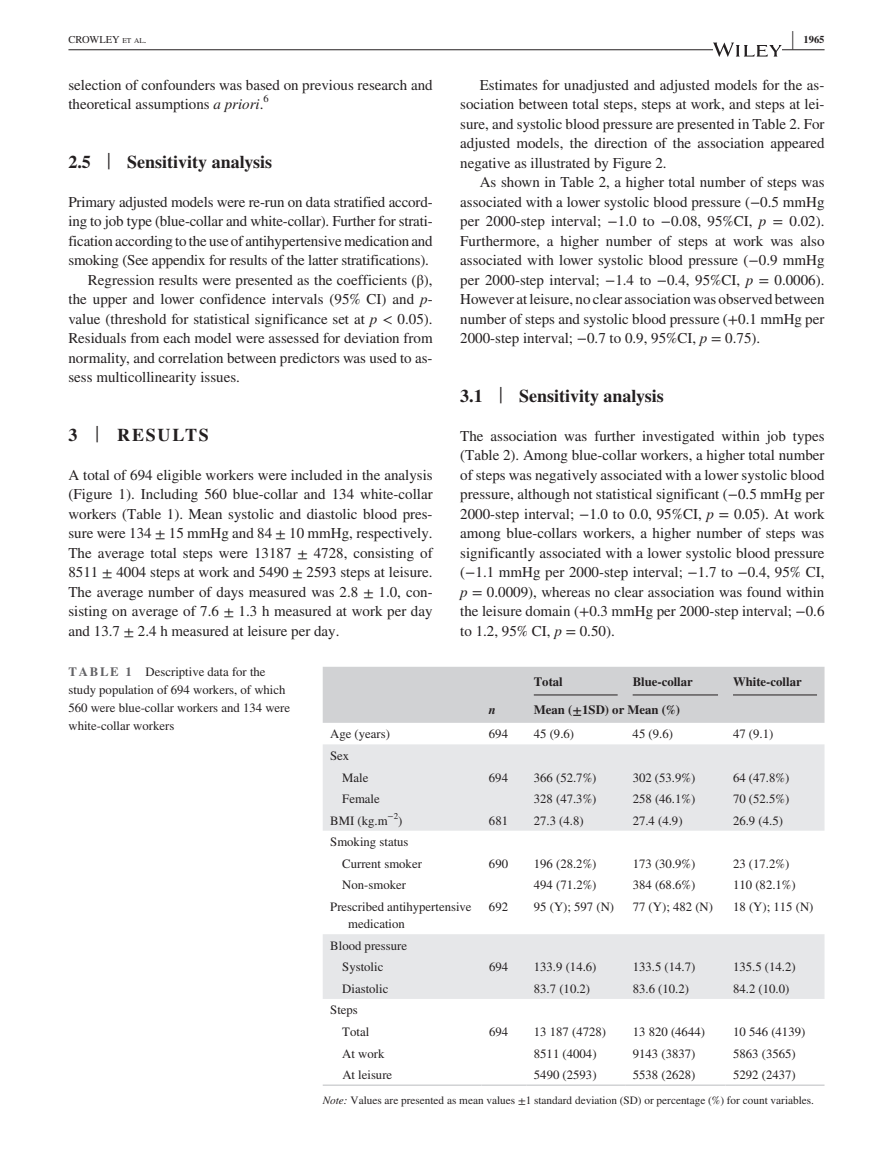
<style>
.page{position:relative;width:893px;height:1174px;background:#fff}
.page>*{position:absolute;margin:0;border:0;box-sizing:border-box;transform-origin:0 0}
.t1{font:700 25.95px "STIX";color:#231f20;scale:.36 1}
.t2{font:700 18px "STIX";color:#231f20}
.t3{font:700 18px "STIX";letter-spacing:.1em;color:#231f20}
.t4{font:15px/19.5px "STIX";color:#231f20;text-align:justify}
.t5{font:12.75px/21.6px "STIX";color:#231f20}
.t6{font:700 12.75px "STIX";color:#231f20}
.t7{font:italic 700 12.75px "STIX";color:#231f20}
.t8{font:11.25px "STIX";color:#231f20}
.t9{font:10.5px "STIX";color:#231f20}
.t10{font:700 10.5px "STIX";color:#231f20}
.t11{font:10.5px "STIX";color:#231f20}
.s1{font-size:7.35px}
.s2{font-style:italic}
.s3{font-weight:400;font-size:23.7px}
.s4{font-weight:700;color:#636366}
</style>
<div class="page">
<hr style="left:68px;top:49px;width:756px;height:1px;background:#231f20">
<svg style="left:713px;top:43px;width:69px;height:14px"></svg>
<div style="left:323px;top:667px;width:501px;height:56px;background:#d1d2d4"></div>
<svg style="left:323px;top:744px;width:501px;height:255px;fill:#e6e7e9"></svg>
<hr style="left:323px;top:1084px;width:158px;height:2px;background:#d1d2d4">
<hr style="left:481px;top:1084px;width:45px;height:2px;background:#d1d2d4">
<hr style="left:526px;top:1084px;width:99px;height:2px;background:#d1d2d4">
<hr style="left:625px;top:1084px;width:100px;height:2px;background:#d1d2d4">
<hr style="left:725px;top:1084px;width:99px;height:2px;background:#d1d2d4">
<hr style="left:534px;top:694px;width:84px;height:1px;background:#231f20">
<hr style="left:633px;top:694px;width:85px;height:1px;background:#231f20">
<hr style="left:733px;top:694px;width:84px;height:1px;background:#231f20">
<h1 class="t1" style="left:792px;top:25px;width:7px">|</h1>
<p class="t9" style="left:68px;top:32px;width:80px">CROWLEY <span class="s1">et al</span>.</p>
<p class="t10" style="left:803px;top:33px;width:22px">1965</p>
<p class="t4" style="left:68px;top:76px;width:366px">selection of confounders was based on previous research and theoretical assumptions <span class="s2">a priori</span>.</p>
<p class="t4" style="left:460px;top:76px;width:366px;text-indent:19px">Estimates for unadjusted and adjusted models for the as&shy;sociation between total steps, steps at work, and steps at lei&shy;sure, and systolic blood pressure are presented in Table 2. For adjusted models, the direction of the association appeared negative as illustrated by Figure 2.</p>
<p class="t4" style="left:460px;top:173px;width:366px;text-indent:19px">As shown in Table 2, a higher total number of steps was associated with a lower systolic blood pressure (−0.5 mmHg per 2000-step interval; −1.0 to −0.08, 95%CI, <span class="s2">p</span> = 0.02).<br>Furthermore, a higher number of steps at work was also associated with lower systolic blood pressure (−0.9 mmHg per 2000-step interval; −1.4 to −0.4, 95%CI, <span class="s2">p</span> = 0.0006).<br>However at leisure, no clear association was observed between number of steps and systolic blood pressure (+0.1 mmHg per 2000-step interval; −0.7 to 0.9, 95%CI, <span class="s2">p</span> = 0.75).</p>
<p class="t11" style="left:264px;top:92px;width:7px">6</p>
<p class="t2" style="left:68px;top:151px;width:205px">2.5 <span class="s3">|</span> Sensitivity analysis</p>
<p class="t4" style="left:68px;top:193px;width:366px">Primary adjusted models were re-run on data stratified accord-</p>
<p class="t4" style="left:68px;top:212px;width:366px">ing to job type (blue-collar and white-collar). Further for strati-</p>
<p class="t4" style="left:68px;top:232px;width:366px">fication according to the use of antihypertensive medication and</p>
<p class="t4" style="left:68px;top:251px;width:362px">smoking (See appendix for results of the latter stratifications).</p>
<p class="t4" style="left:88px;top:271px;width:346px">Regression results were presented as the coefficients (β),</p>
<p class="t4" style="left:68px;top:290px;width:366px">the upper and lower confidence intervals (95% CI) and <span class="s2">p</span>-</p>
<p class="t4" style="left:68px;top:310px;width:366px">value (threshold for statistical significance set at <span class="s2">p</span> &lt; 0.05).</p>
<p class="t4" style="left:68px;top:329px;width:366px">Residuals from each model were assessed for deviation from</p>
<p class="t4" style="left:68px;top:349px;width:366px">normality, and correlation between predictors was used to as-</p>
<p class="t4" style="left:68px;top:368px;width:173px">sess multicollinearity issues.</p>
<p class="t2" style="left:460px;top:385px;width:205px">3.1 <span class="s3">|</span> Sensitivity analysis</p>
<p class="t4" style="left:460px;top:427px;width:366px">The association was further investigated within job types (Table 2). Among blue-collar workers, a higher total number of steps was negatively associated with a lower systolic blood pressure, although not statistical significant (−0.5 mmHg per 2000-step interval; −1.0 to 0.0, 95%CI, <span class="s2">p</span> = 0.05). At work among blue-collars workers, a higher number of steps was significantly associated with a lower systolic blood pressure (−1.1 mmHg per 2000-step interval; −1.7 to −0.4, 95% CI, <span class="s2">p</span> = 0.0009), whereas no clear association was found within the leisure domain (+0.3 mmHg per 2000-step interval; −0.6 to 1.2, 95% CI, <span class="s2">p</span> = 0.50).</p>
<p class="t3" style="left:68px;top:424px;width:142px">3 <span class="s3">|</span> RESULTS</p>
<p class="t4" style="left:68px;top:466px;width:366px">A total of 694 eligible workers were included in the analysis (Figure 1). Including 560 blue-collar and 134 white-collar workers (Table 1). Mean systolic and diastolic blood pres&shy;sure were 134 ± 15 mmHg and 84 ± 10 mmHg, respectively.<br>The average total steps were 13187 ± 4728, consisting of 8511 ± 4004 steps at work and 5490 ± 2593 steps at leisure.<br>The average number of days measured was 2.8 ± 1.0, con&shy;sisting on average of 7.6 ± 1.3 h measured at work per day and 13.7 ± 2.4 h measured at leisure per day.</p>
<p class="t5" style="left:68px;top:664px;width:223px;line-height:18px"><span class="s4">TABLE 1</span> Descriptive data for the study population of 694 workers, of which 560 were blue-collar workers and 134 were white-collar workers</p>
<p class="t7" style="left:489px;top:701px;width:9px">n</p>
<p class="t6" style="left:534px;top:673px;width:31px">Total</p>
<p class="t6" style="left:633px;top:673px;width:62px">Blue-collar</p>
<p class="t6" style="left:733px;top:673px;width:70px">White-collar</p>
<p class="t6" style="left:534px;top:701px;width:148px">Mean (±1SD) or Mean (%)</p>
<p class="t5" style="left:330px;top:724px;width:61px">Age (years)</p>
<p class="t5" style="left:489px;top:724px;width:21px">694</p>
<p class="t5" style="left:534px;top:724px;width:42px">45 (9.6)</p>
<p class="t5" style="left:633px;top:724px;width:42px">45 (9.6)</p>
<p class="t5" style="left:733px;top:724px;width:42px">47 (9.1)</p>
<p class="t5" style="left:342px;top:745px;width:28px;text-indent:-12px">Sex<br>Male</p>
<p class="t5" style="left:489px;top:767px;width:21px">694</p>
<p class="t5" style="left:534px;top:767px;width:64px">366 (52.7%)</p>
<p class="t5" style="left:633px;top:767px;width:64px">302 (53.9%)</p>
<p class="t5" style="left:733px;top:767px;width:58px">64 (47.8%)</p>
<p class="t5" style="left:342px;top:789px;width:39px">Female</p>
<p class="t5" style="left:534px;top:789px;width:64px">328 (47.3%)</p>
<p class="t5" style="left:633px;top:789px;width:64px">258 (46.1%)</p>
<p class="t5" style="left:733px;top:789px;width:58px">70 (52.5%)</p>
<p class="t5" style="left:330px;top:810px;width:74px">BMI (kg.m<sup>−2</sup>)</p>
<p class="t5" style="left:489px;top:810px;width:21px">681</p>
<p class="t5" style="left:534px;top:810px;width:51px">27.3 (4.8)</p>
<p class="t5" style="left:633px;top:810px;width:51px">27.4 (4.9)</p>
<p class="t5" style="left:733px;top:810px;width:51px">26.9 (4.5)</p>
<p class="t5" style="left:342px;top:832px;width:81px;text-indent:-12px">Smoking status<br>Current smoker</p>
<p class="t5" style="left:489px;top:853px;width:21px">690</p>
<p class="t5" style="left:534px;top:853px;width:64px">196 (28.2%)</p>
<p class="t5" style="left:633px;top:853px;width:64px">173 (30.9%)</p>
<p class="t5" style="left:733px;top:853px;width:58px">23 (17.2%)</p>
<p class="t5" style="left:342px;top:875px;width:65px">Non-smoker</p>
<p class="t5" style="left:534px;top:875px;width:64px">494 (71.2%)</p>
<p class="t5" style="left:633px;top:875px;width:64px">384 (68.6%)</p>
<p class="t5" style="left:733px;top:875px;width:64px">110 (82.1%)</p>
<p class="t5" style="left:348px;top:899px;width:125px;line-height:17.2px;text-indent:-18px">Prescribed antihypertensive medication</p>
<p class="t5" style="left:489px;top:896px;width:21px">692</p>
<p class="t5" style="left:534px;top:896px;width:82px">95 (Y); 597 (N)</p>
<p class="t5" style="left:633px;top:896px;width:82px">77 (Y); 482 (N)</p>
<p class="t5" style="left:733px;top:896px;width:82px">18 (Y); 115 (N)</p>
<p class="t5" style="left:342px;top:935px;width:66px;text-indent:-12px">Blood pressure<br>Systolic</p>
<p class="t5" style="left:489px;top:957px;width:21px">694</p>
<p class="t5" style="left:534px;top:957px;width:64px">133.9 (14.6)</p>
<p class="t5" style="left:633px;top:957px;width:64px">133.5 (14.7)</p>
<p class="t5" style="left:733px;top:957px;width:64px">135.5 (14.2)</p>
<p class="t5" style="left:342px;top:978px;width:48px">Diastolic</p>
<p class="t5" style="left:534px;top:978px;width:58px">83.7 (10.2)</p>
<p class="t5" style="left:633px;top:978px;width:58px">83.6 (10.2)</p>
<p class="t5" style="left:733px;top:978px;width:58px">84.2 (10.0)</p>
<p class="t5" style="left:342px;top:1000px;width:28px;text-indent:-12px">Steps<br>Total</p>
<p class="t5" style="left:489px;top:1021px;width:21px">694</p>
<p class="t5" style="left:534px;top:1021px;width:74px">13 187 (4728)</p>
<p class="t5" style="left:633px;top:1021px;width:74px">13 820 (4644)</p>
<p class="t5" style="left:733px;top:1021px;width:74px">10 546 (4139)</p>
<p class="t5" style="left:342px;top:1043px;width:44px">At work</p>
<p class="t5" style="left:534px;top:1043px;width:64px">8511 (4004)</p>
<p class="t5" style="left:633px;top:1043px;width:64px">9143 (3837)</p>
<p class="t5" style="left:733px;top:1043px;width:64px">5863 (3565)</p>
<p class="t5" style="left:342px;top:1065px;width:51px">At leisure</p>
<p class="t5" style="left:534px;top:1065px;width:64px">5490 (2593)</p>
<p class="t5" style="left:633px;top:1065px;width:64px">5538 (2628)</p>
<p class="t5" style="left:733px;top:1065px;width:64px">5292 (2437)</p>
<p class="t8" style="left:323px;top:1092px;width:493px"><span class="s2">Note:</span> Values are presented as mean values ±1 standard deviation (SD) or percentage (%) for count variables.</p>
</div>
